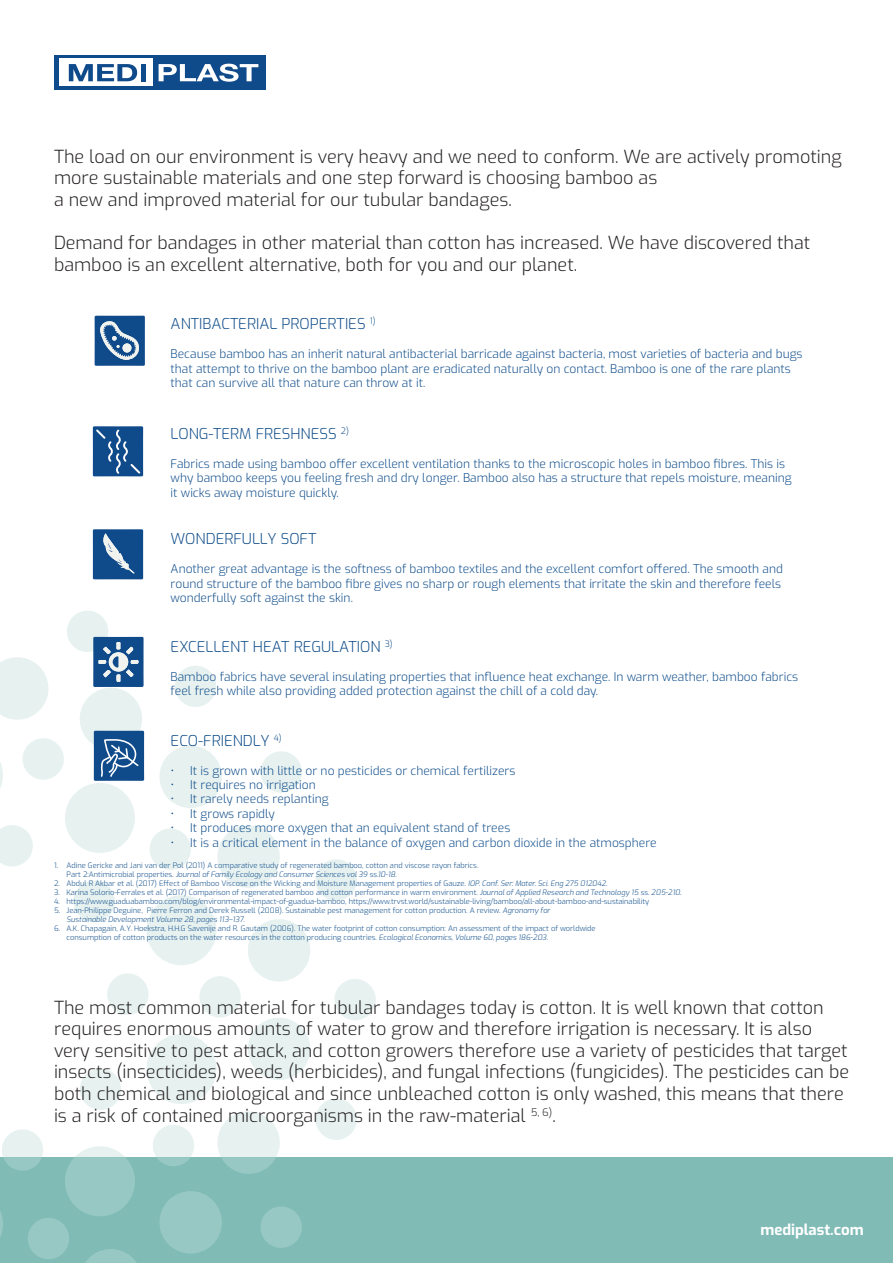
<style>
.page{position:relative;width:893px;height:1263px;background:#fff}
.page>*{position:absolute;margin:0;border:0;box-sizing:border-box;transform-origin:0 0}
.t1{font:300 18px/21.6px "Exo";color:#231f20}
.t2{font:300 15px "Exo";color:#0c4b89}
.t3{font:700 15px "Exo";color:#fff}
.t4{font:300 12px/14.4px "Exo";color:#0c4b89}
.t5{font:300 7.5px/9px "Exo";color:#0c4b89}
.s1{font-style:italic}
</style>
<div class="page">
<div style="left:0;top:1158px;width:893px;height:105px;background:#80bbb6"></div>
<div style="left:334px;top:979px;width:42px;height:41px;background:#e6f1f0;border-radius:50%"></div>
<div style="left:107px;top:973px;width:42px;height:42px;background:#e6f1f0;border-radius:50%"></div>
<div style="left:199px;top:976px;width:42px;height:41px;background:#e6f1f0;border-radius:50%"></div>
<svg style="left:0;top:1015px;width:359px;height:248px"></svg>
<div style="left:54px;top:55px;width:211px;height:35px;background:#0f4a8a"></div>
<div style="left:60px;top:59px;width:93px;height:27px;background:#fff"></div>
<svg style="left:69px;top:64px;width:68px;height:17px"></svg>
<hr style="left:141px;top:64px;width:4px;height:17px;background:#0f4a8a">
<svg style="left:159px;top:64px;width:99px;height:18px"></svg>
<svg style="left:93px;top:529px;width:50px;height:50px;background:#2c6097"></svg>
<svg style="left:0;top:611px;width:357px;height:373px"></svg>
<svg style="left:93px;top:426px;width:50px;height:50px;background:#255b94"></svg>
<svg style="left:95px;top:316px;width:50px;height:50px;background:#3d6c9e"></svg>
<h1 class="t1" style="left:54px;top:144px;width:789px">The load on our environment is very heavy and we need to conform. We are actively promoting more sustainable materials and one step forward is choosing bamboo as<br>a new and improved material for our tubular bandages.</h1>
<h1 class="t1" style="left:54px;top:231px;width:758px">Demand for bandages in other material than cotton has increased. We have discovered that bamboo is an excellent alternative, both for you and our planet.</h1>
<p class="t2" style="left:171px;top:313px;width:207px">ANTIBACTERIAL PROPERTIES <sup>1)</sup></p>
<p class="t4" style="left:171px;top:346px;width:633px">Because bamboo has an inherit natural antibacterial barricade against bacteria, most varieties of bacteria and bugs that attempt to thrive on the bamboo plant are eradicated naturally on contact. Bamboo is one of the rare plants that can survive all that nature can throw at it.</p>
<p class="t2" style="left:171px;top:423px;width:180px">LONG-TERM FRESHNESS <sup>2)</sup></p>
<p class="t4" style="left:171px;top:456px;width:622px">Fabrics made using bamboo offer excellent ventilation thanks to the microscopic holes in bamboo fibres. This is why bamboo keeps you feeling fresh and dry longer. Bamboo also has a structure that repels moisture, meaning it wicks away moisture quickly.</p>
<p class="t2" style="left:171px;top:528px;width:147px">WONDERFULLY SOFT</p>
<p class="t4" style="left:171px;top:561px;width:614px">Another great advantage is the softness of bamboo textiles and the excellent comfort offered. The smooth and round structure of the bamboo fibre gives no sharp or rough elements that irritate the skin and therefore feels wonderfully soft against the skin.</p>
<p class="t2" style="left:171px;top:635px;width:224px">EXCELLENT HEAT REGULATION <sup>3)</sup></p>
<p class="t4" style="left:171px;top:668px;width:629px">Bamboo fabrics have several insulating properties that influence heat exchange. In warm weather, bamboo fabrics feel fresh while also providing added protection against the chill of a cold day.</p>
<p class="t2" style="left:171px;top:729px;width:113px">ECO-FRIENDLY <sup>4)</sup></p>
<p class="t4" style="left:171px;top:762px;width:346px">• It is grown with little or no pesticides or chemical fertilizers</p>
<p class="t4" style="left:171px;top:777px;width:147px">• It requires no irrigation</p>
<p class="t4" style="left:171px;top:791px;width:160px">• It rarely needs replanting</p>
<p class="t4" style="left:171px;top:806px;width:106px">• It grows rapidly</p>
<p class="t4" style="left:171px;top:820px;width:341px">• It produces more oxygen that an equivalent stand of trees</p>
<p class="t4" style="left:171px;top:834px;width:488px">• It is a critical element in the balance of oxygen and carbon dioxide in the atmosphere</p>
<p class="t5" style="left:67px;top:860px;width:413px;text-indent:-13px">1. Adine Gericke and Jani van der Pol (2011) A comparative study of regenerated bamboo, cotton and viscose rayon fabrics.<br>Part 2:Antimicrobial properties. <span class="s1">Journal of Family Ecology and Consumer Sciences vol 39 ss.10-18</span>.</p>
<p class="t5" style="left:54px;top:878px;width:555px">2. Abdul R Akbar et al. (2017) Effect of Bamboo Viscose on the Wicking and Moisture Management properties of Gauze. <span class="s1">IOP. Conf. Ser: Mater. Sci. Eng 275 012042</span>.</p>
<p class="t5" style="left:54px;top:887px;width:629px">3. Karina Solorio-Ferrales et al. (2017) Comparison of regenerated bamboo and cotton performance in warm environment. <span class="s1">Journal of Applied Research and Technology 15 ss. 205-210</span>.</p>
<p class="t5" style="left:54px;top:896px;width:597px">4. https://www.guaduabamboo.com/blog/environmental-impact-of-guadua-bamboo, https://www.trvst.world/sustainable-living/bamboo/all-about-bamboo-and-sustainability</p>
<p class="t5" style="left:67px;top:905px;width:485px;text-indent:-13px">5. Jean-Philippe Deguine, Pierre Ferron and Derek Russell (2008). Sustainable pest management for cotton production. A review. <span class="s1">Agronomy for<br>Sustainable Development Volume 28, pages 113–137</span>.</p>
<p class="t5" style="left:67px;top:923px;width:531px;text-indent:-13px">6. A.K. Chapagain, A.Y. Hoekstra, H.H.G Savenije and R. Gautam (2006). The water footprint of cotton consumption: An assessment of the impact of worldwide consumption of cotton products on the water resources in the cotton producing countries. <span class="s1">Ecological Economics, Volume 60, pages 186-203</span>.</p>
<p class="t1" style="left:54px;top:995px;width:797px">The most common material for tubular bandages today is cotton. It is well known that cotton requires enormous amounts of water to grow and therefore irrigation is necessary. It is also very sensitive to pest attack, and cotton growers therefore use a variety of pesticides that target insects (insecticides), weeds (herbicides), and fungal infections (fungicides). The pesticides can be both chemical and biological and since unbleached cotton is only washed, this means that there is a risk of contained microorganisms in the raw-material <sup>5,</sup> <sup>6)</sup>.</p>
<p class="t3" style="left:760px;top:1219px;width:105px">mediplast.com</p>
</div>
